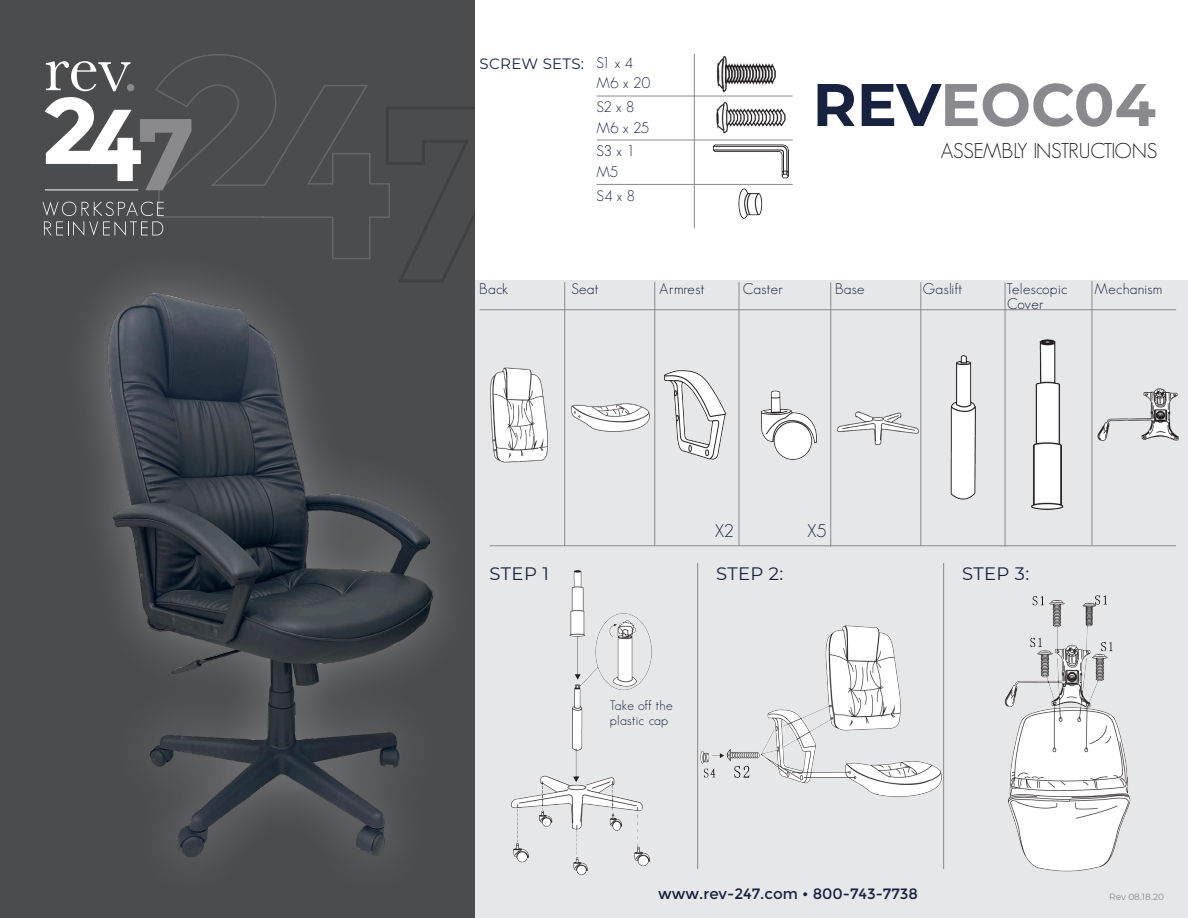
<style>
.page{position:relative;width:1188px;height:918px;background:#fff}
.page>*{position:absolute;margin:0;border:0;box-sizing:border-box;transform-origin:0 0}
.Feature_Header{font:700 60px "Montserrat";color:#8a8a8e}
.Feature_Header-2{font:300 21px "Geosans";letter-spacing:-.015em;color:#231f20}
.t1{font:18px "Montserrat";letter-spacing:.02em;color:#172240}
.t2{font:300 18px "Geosans";color:#172240}
.t3{font:300 15px "Geosans";letter-spacing:.025em;color:#172240}
.t4{font:15px "Montserrat";color:#172240}
.t5{font:15px "Montserrat";letter-spacing:.02em;color:#172240}
.t6{font:300 13.5px/15px "Geosans";letter-spacing:.025em;color:#172240}
.t7{font:9px "Montserrat";color:#8a8a8e}
.s1{color:#172240}
</style>
<div class="page">
<div style="left:475px;top:281px;width:713px;height:637px;background:#e6e7e9"></div>
<div style="left:0;top:0;width:475px;height:918px;background:#4b4c4d"></div>
<svg style="left:154px;top:54px;width:230px;height:192px"></svg>
<svg style="left:384px;top:107px;width:131px;height:174px"></svg>
<svg style="left:45px;top:97px;width:147px;height:93px"></svg>
<hr style="left:45px;top:190px;width:93px;height:1px;background:#fff">
<svg style="left:42px;top:201px;width:122px;height:35px"></svg>
<svg style="left:46px;top:61px;width:88px;height:30px"></svg>
<hr style="left:490px;top:545px;width:686px;height:1px;background:#8a8a8e">
<hr style="left:597px;top:96px;width:196px;height:1px;background:#8a8a8e">
<hr style="left:597px;top:140px;width:196px;height:1px;background:#8a8a8e">
<hr style="left:597px;top:184px;width:196px;height:1px;background:#8a8a8e">
<hr style="left:694px;top:54px;width:1px;height:174px;background:#8a8a8e">
<hr style="left:480px;top:309px;width:696px;height:1px;background:#8a8a8e">
<hr style="left:564px;top:282px;width:1px;height:264px;background:#8a8a8e">
<hr style="left:739px;top:282px;width:1px;height:264px;background:#8a8a8e">
<hr style="left:654px;top:282px;width:1px;height:264px;background:#8a8a8e">
<hr style="left:697px;top:563px;width:1px;height:306px;background:#8a8a8e">
<img style="left:706px;top:55px;width:87px;height:42px">
<img style="left:716px;top:102px;width:70px;height:32px">
<img style="left:712px;top:144px;width:77px;height:35px">
<img style="left:738px;top:188px;width:25px;height:31px">
<hr style="left:830px;top:282px;width:1px;height:265px;background:#8a8a8e">
<hr style="left:1005px;top:282px;width:1px;height:265px;background:#8a8a8e">
<hr style="left:920px;top:282px;width:1px;height:264px;background:#8a8a8e">
<hr style="left:1092px;top:281px;width:1px;height:264px;background:#8a8a8e">
<img style="left:490px;top:367px;width:58px;height:96px">
<img style="left:571px;top:403px;width:79px;height:29px">
<img style="left:664px;top:370px;width:62px;height:90px">
<img style="left:761px;top:390px;width:56px;height:70px">
<img style="left:837px;top:411px;width:82px;height:34px">
<img style="left:950px;top:355px;width:26px;height:145px">
<img style="left:1031px;top:339px;width:33px;height:171px">
<img style="left:1097px;top:388px;width:82px;height:53px">
<img style="left:1004px;top:595px;width:127px;height:277px">
<hr style="left:943px;top:563px;width:1px;height:306px;background:#8a8a8e">
<img style="left:697px;top:596px;width:247px;height:231px">
<img style="left:511px;top:570px;width:141px;height:305px">
<div style="left:58px;top:246px;width:422px;height:658px;background:#4b4c4d"></div>
<img style="left:105px;top:288px;width:335px;height:569px">
<div style="left:475px;top:99px;width:52px;height:150px;background:#fff"></div>
<p class="t5" style="left:480px;top:53px;width:106px">SCREW SETS:</p>
<p class="t3" style="left:597px;top:54px;width:38px">S1 x 4</p>
<p class="t3" style="left:597px;top:74px;width:55px">M6 x 20</p>
<p class="t3" style="left:597px;top:99px;width:39px">S2 x 8</p>
<p class="t3" style="left:597px;top:119px;width:54px">M6 x 25</p>
<p class="t3" style="left:597px;top:143px;width:40px">S3 x 1</p>
<p class="t3" style="left:597px;top:163px;width:23px">M5</p>
<p class="t3" style="left:597px;top:187px;width:40px">S4 x 8</p>
<p class="Feature_Header" style="left:813px;top:61px;width:345px"><span class="s1">REV</span>EOC04</p>
<p class="Feature_Header-2" style="left:940px;top:139px;width:218px">ASSEMBLY INSTRUCTIONS</p>
<p class="t3" style="left:479px;top:281px;width:31px">Back</p>
<p class="t3" style="left:571px;top:281px;width:29px">Seat</p>
<p class="t3" style="left:659px;top:281px;width:47px">Armrest</p>
<p class="t3" style="left:743px;top:281px;width:42px">Caster</p>
<p class="t3" style="left:835px;top:281px;width:31px">Base</p>
<p class="t3" style="left:923px;top:281px;width:41px">Gaslift</p>
<p class="t3" style="left:1007px;top:281px;width:63px">Telescopic</p>
<p class="t3" style="left:1095px;top:281px;width:69px">Mechanism</p>
<p class="t3" style="left:1007px;top:296px;width:38px">Cover</p>
<p class="t1" style="left:490px;top:562px;width:61px">STEP 1</p>
<p class="t2" style="left:715px;top:521px;width:20px">X2</p>
<p class="t1" style="left:716px;top:562px;width:69px">STEP 2:</p>
<p class="t2" style="left:807px;top:521px;width:21px">X5</p>
<p class="t6" style="left:610px;top:698px;width:64px">Take off the plastic cap</p>
<p class="t1" style="left:962px;top:562px;width:69px">STEP 3:</p>
<p class="t4" style="left:658px;top:885px;width:261px">www.rev-247.com • 800-743-7738</p>
<p class="t7" style="left:1109px;top:891px;width:56px">Rev 08.18.20</p>
</div>
